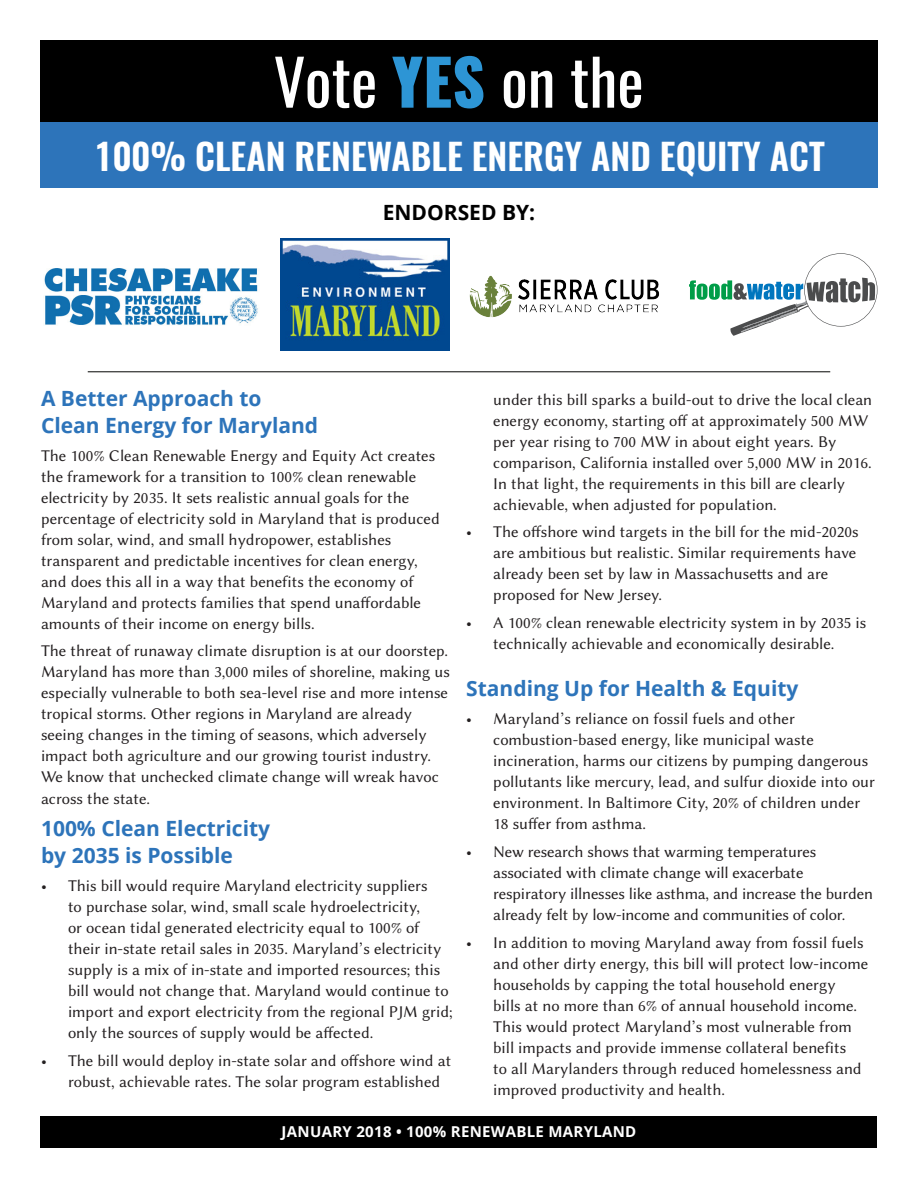
<style>
.page{position:relative;width:918px;height:1188px;background:#fff}
.page>*{position:absolute;margin:0;border:0;box-sizing:border-box;transform-origin:0 0}
.t1{font:63px "Oswald";color:#fff}
.t2{font:600 36px "Oswald";color:#fff}
.SectionHead{font:700 21px "Open Sans";color:#2d74ba}
.SectionHead-2{font:700 21px "Open Sans";color:#000}
.MainText{font:16.5px/21px "Lin Biolinum O";color:#231f20}
.t3{font:700 15px "Open Sans";letter-spacing:.02em;color:#fff}
.s1{font-weight:800;color:#2d95d5}
</style>
<div class="page">
<div style="left:40px;top:1116px;width:838px;height:32px;background:#000"></div>
<div style="left:40px;top:40px;width:837px;height:86px;background:#000"></div>
<div style="left:40px;top:122px;width:838px;height:66px;background:#2d74ba"></div>
<img style="left:44px;top:268px;width:214px;height:57px">
<img style="left:469px;top:275px;width:190px;height:43px">
<img style="left:280px;top:238px;width:170px;height:113px">
<svg style="left:689px;top:253px;width:188px;height:83px"></svg>
<hr style="left:88px;top:371px;width:742px;height:1px;background:#040503">
<p class="t1" style="left:274px;top:38px;width:372px">Vote <span class="s1">YES</span> on the</p>
<p class="t2" style="left:94px;top:132px;width:732px">100% CLEAN RENEWABLE ENERGY AND EQUITY ACT</p>
<p class="SectionHead-2" style="left:383px;top:198px;width:154px">ENDORSED BY:</p>
<p class="SectionHead" style="left:41px;top:383px;width:222px">A Better Approach to</p>
<p class="SectionHead" style="left:41px;top:410px;width:279px">Clean Energy for Maryland</p>
<p class="MainText" style="left:41px;top:445px;width:400px">The 100% Clean Renewable Energy and Equity Act creates the framework for a transition to 100% clean renewable electricity by 2035. It sets realistic annual goals for the percentage of electricity sold in Maryland that is produced from solar, wind, and small hydropower, establishes transparent and predictable incentives for clean energy, and does this all in a way that benefits the economy of Maryland and protects families that spend unaffordable amounts of their income on energy bills.</p>
<p class="MainText" style="left:41px;top:641px;width:410px">The threat of runaway climate disruption is at our doorstep.<br>Maryland has more than 3,000 miles of shoreline, making us especially vulnerable to both sea-level rise and more intense tropical storms. Other regions in Maryland are already seeing changes in the timing of seasons, which adversely impact both agriculture and our growing tourist industry.<br>We know that unchecked climate change will wreak havoc across the state.</p>
<p class="SectionHead" style="left:41px;top:814px;width:231px">100% Clean Electricity</p>
<p class="SectionHead" style="left:41px;top:841px;width:194px">by 2035 is Possible</p>
<p class="MainText" style="left:68px;top:875px;width:386px;text-indent:-27px">• This bill would require Maryland electricity suppliers<br>to purchase solar, wind, small scale hydroelectricity,<br>or ocean tidal generated electricity equal to 100% of their in-state retail sales in 2035. Maryland’s electricity supply is a mix of in-state and imported resources; this bill would not change that. Maryland would continue to import and export electricity from the regional PJM grid; only the sources of supply would be affected.</p>
<p class="MainText" style="left:68px;top:1050px;width:385px;text-indent:-27px">• The bill would deploy in-state solar and offshore wind at robust, achievable rates. The solar program established</p>
<p class="MainText" style="left:493px;top:389px;width:380px">under this bill sparks a build-out to drive the local clean energy economy, starting off at approximately 500 MW per year rising to 700 MW in about eight years. By comparison, California installed over 5,000 MW in 2016.<br>In that light, the requirements in this bill are clearly achievable, when adjusted for population.</p>
<p class="MainText" style="left:493px;top:522px;width:367px;text-indent:-27px">• The offshore wind targets in the bill for the mid-2020s are ambitious but realistic. Similar requirements have already been set by law in Massachusetts and are proposed for New Jersey.</p>
<p class="MainText" style="left:466px;top:612px;width:402px;text-align:center">• A 100% clean renewable electricity system in by 2035 is technically achievable and economically desirable.</p>
<p class="SectionHead" style="left:466px;top:674px;width:334px">Standing Up for Health &amp; Equity</p>
<p class="MainText" style="left:493px;top:708px;width:383px;text-indent:-27px">• Maryland’s reliance on fossil fuels and other combustion-based energy, like municipal waste incineration, harms our citizens by pumping dangerous pollutants like mercury, lead, and sulfur dioxide into our environment. In Baltimore City, 20% of children under 18 suffer from asthma.</p>
<p class="MainText" style="left:493px;top:841px;width:381px;text-indent:-27px">• New research shows that warming temperatures associated with climate change will exacerbate respiratory illnesses like asthma, and increase the burden already felt by low-income and communities of color.</p>
<p class="MainText" style="left:493px;top:932px;width:377px;text-indent:-27px">• In addition to moving Maryland away from fossil fuels and other dirty energy, this bill will protect low-income households by capping the total household energy<br>bills at no more than 6% of annual household income.<br>This would protect Maryland’s most vulnerable from bill impacts and provide immense collateral benefits<br>to all Marylanders through reduced homelessness and improved productivity and health.</p>
<p class="t3" style="left:282px;top:1121px;width:356px">JANUARY 2018 • 100% RENEWABLE MARYLAND</p>
</div>
